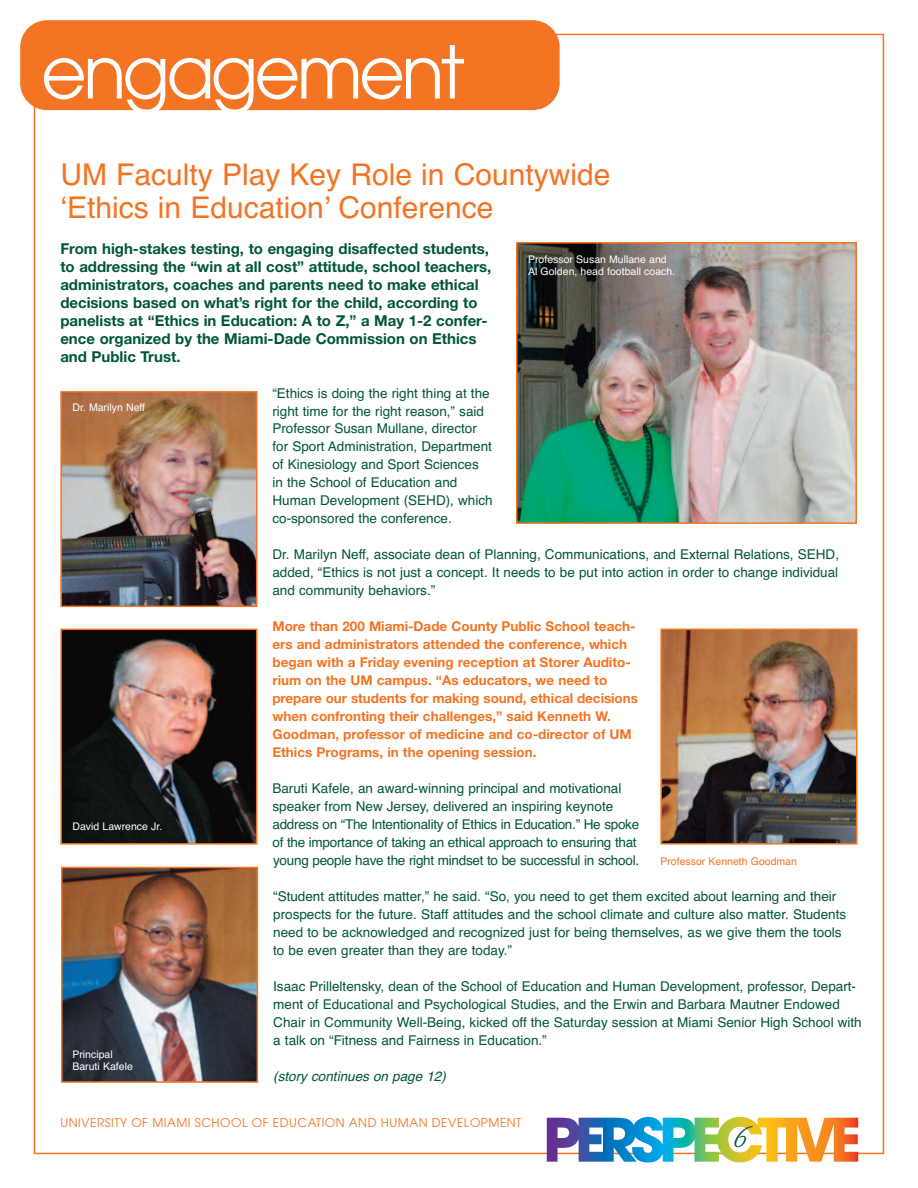
<style>
.page{position:relative;width:918px;height:1188px;background:#fff}
.page>*{position:absolute;margin:0;border:0;box-sizing:border-box;transform-origin:0 0}
.t1{font:72.45px "Avant Garde";letter-spacing:-.05em;color:#fff}
.t2{font:42px "Berthold Script";color:#005737}
.t3{font:30px/33px "Helvetica";color:#f37423}
.t4{font:700 15px/18px "Helvetica Neue";color:#005737}
.t5{font:13.5px/18px "Helvetica";color:#005737}
.t6{font:700 13.5px/18px "Helvetica Neue";color:#f37423}
.t7{font:13.5px/18px "Helvetica";letter-spacing:-.02em;color:#005737}
.t8{font:italic 13.5px "Helvetica";color:#005737}
.t9{font:12px "Avant Garde";letter-spacing:.04em;color:#f37423}
.t10{font:10.5px/12px "Helvetica";color:#fff}
.t11{font:10.5px "Helvetica";color:#f37423}
</style>
<div class="page">
<svg style="left:547px;top:1117px;width:311px;height:45px"></svg>
<div style="left:20px;top:20px;width:540px;height:90px;background:#f37423;border-radius:27px"></div>
<img style="left:663px;top:632px;width:191px;height:210px">
<div style="left:660px;top:629px;width:197px;height:216px;border:2px solid #f37423"></div>
<img style="left:519px;top:245px;width:335px;height:276px">
<div style="left:516px;top:242px;width:341px;height:282px;border:2px solid #f37423"></div>
<img style="left:63px;top:632px;width:191px;height:210px">
<div style="left:60px;top:629px;width:197px;height:216px;border:2px solid #f37423"></div>
<img style="left:63px;top:394px;width:191px;height:210px">
<div style="left:60px;top:391px;width:197px;height:216px;border:2px solid #f37423"></div>
<img style="left:64px;top:870px;width:191px;height:210px">
<div style="left:61px;top:867px;width:197px;height:216px;border:2px solid #f37423"></div>
<h1 class="t1" style="left:41px;top:45px;width:425px">engagement</h1>
<h3 class="t3" style="left:60px;top:158px;width:552px">UM Faculty Play Key Role in Countywide ‘Ethics in Education’ Conference</h3>
<p class="t4" style="left:60px;top:241px;width:433px">From high-stakes testing, to engaging disaffected students, to addressing the “win at all cost” attitude, school teachers, administrators, coaches and parents need to make ethical decisions based on what’s right for the child, according to panelists at “Ethics in Education: A to Z,” a May 1-2 confer&shy;ence organized by the Miami-Dade Commission on Ethics and Public Trust.</p>
<p class="t5" style="left:272px;top:384px;width:222px">“Ethics is doing the right thing at the right time for the right reason,” said Professor Susan Mullane, director for Sport Administration, Department of Kinesiology and Sport Sciences in the School of Education and Human Development (SEHD), which co-sponsored the conference.</p>
<p class="t5" style="left:272px;top:546px;width:568px;text-align:justify">Dr. Marilyn Neff, associate dean of Planning, Communications, and External Relations, SEHD, added, “Ethics is not just a concept. It needs to be put into action in order to change individual and community behaviors.”</p>
<p class="t6" style="left:272px;top:619px;width:367px">More than 200 Miami-Dade County Public School teach&shy;ers and administrators attended the conference, which began with a Friday evening reception at Storer Audito&shy;rium on the UM campus. “As educators, we need to prepare our students for making sound, ethical decisions when confronting their challenges,” said Kenneth W.<br>Goodman, professor of medicine and co-director of UM Ethics Programs, in the opening session.</p>
<p class="t7" style="left:272px;top:780px;width:368px">Baruti Kafele, an award-winning principal and motivational speaker from New Jersey, delivered an inspiring keynote address on “The Intentionality of Ethics in Education.” He spoke of the importance of taking an ethical approach to ensuring that young people have the right mindset to be successful in school.</p>
<p class="t5" style="left:273px;top:888px;width:575px">“Student attitudes matter,” he said. “So, you need to get them excited about learning and their prospects for the future. Staff attitudes and the school climate and culture also matter. Students need to be acknowledged and recognized just for being themselves, as we give them the tools to be even greater than they are today.”</p>
<p class="t5" style="left:273px;top:978px;width:590px">Isaac Prilleltensky, dean of the School of Education and Human Development, professor, Depart&shy;ment of Educational and Psychological Studies, and the Erwin and Barbara Mautner Endowed Chair in Community Well-Being, kicked off the Saturday session at Miami Senior High School with a talk on “Fitness and Fairness in Education.”</p>
<p class="t8" style="left:273px;top:1069px;width:174px">(story continues on page 12)</p>
<p class="t10" style="left:528px;top:254px;width:149px">Professor Susan Mullane and<br>Al Golden, head football coach.</p>
<p class="t10" style="left:72px;top:401px;width:74px">Dr. Marilyn Neff</p>
<p class="t10" style="left:72px;top:820px;width:91px">David Lawrence Jr.</p>
<p class="t11" style="left:660px;top:855px;width:138px">Professor Kenneth Goodman</p>
<p class="t10" style="left:72px;top:1048px;width:62px">Principal<br>Baruti Kafele</p>
<p class="t9" style="left:60px;top:1118px;width:463px">UNIVERSITY OF MIAMI SCHOOL OF EDUCATION AND HUMAN DEVELOPMENT</p>
<h2 class="t2" style="left:731px;top:1112px;width:15px">6</h2>
</div>
